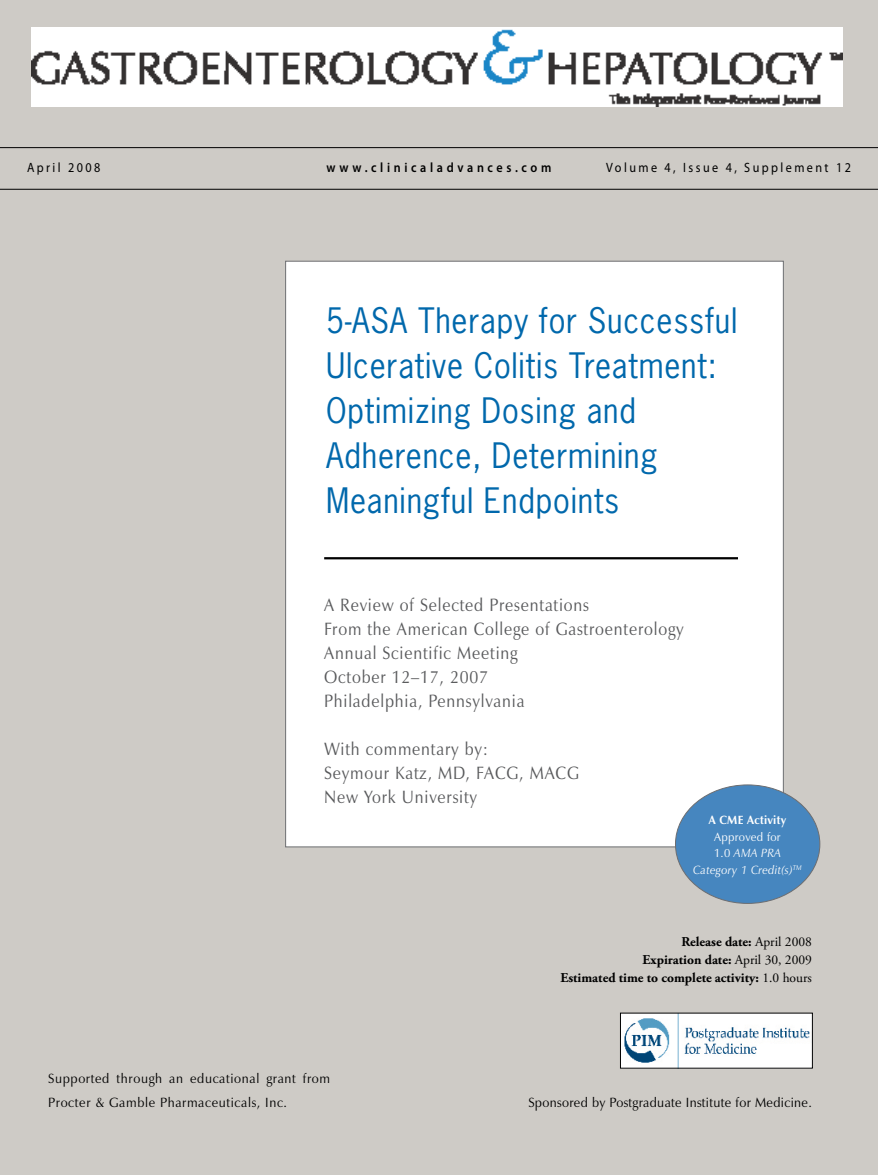
<style>
.page{position:relative;width:878px;height:1175px;background:#fff}
.page>*{position:absolute;margin:0;border:0;box-sizing:border-box;transform-origin:0 0}
.t1{font:33px/45px "News Gothic Std";letter-spacing:.025em;color:#0068ac;scale:.95 1}
.t2{font:18px/24px "Zapf Humanist 601 BT";letter-spacing:.05em;color:#58595b;scale:.9 1}
.t3{font:700 13.5px/18px "Adobe Garamond Pro";color:#000;text-align:right}
.t4{font:13.5px/24px "Zapf Humanist 601 BT";letter-spacing:.05em;color:#000;scale:.95 1}
.t5{font:13.5px "Zapf Humanist 601 BT";letter-spacing:.025em;color:#000;scale:.95 1}
.t6{font:13.5px "Myriad Pro";letter-spacing:.2em;color:#000;scale:.9 1}
.t7{font:600 13.5px "Myriad Pro";letter-spacing:.3em;color:#000;scale:.9 1}
.t8{font:italic 12px/16.5px "Zapf Humanist 601 BT";letter-spacing:.025em;color:#fff;text-align:center;scale:.95 1}
.t9{font:700 12px "Zapf Humanist 601 BT";letter-spacing:.025em;color:#fff;scale:.95 1}
.s1{font-style:normal}
.s2{font-weight:400}
</style>
<div class="page">
<div style="left:0;top:0;width:878px;height:1174px;background:#cecbc6"></div>
<div style="left:285px;top:261px;width:498px;height:586px;background:#fff;border:1px solid #6d6e71"></div>
<hr style="left:0;top:189px;width:878px;height:1px;background:#000">
<img style="left:32px;top:27px;width:810px;height:79px">
<hr style="left:324px;top:557px;width:414px;height:2px;background:#000">
<hr style="left:0;top:147px;width:878px;height:1px;background:#000">
<div style="left:675px;top:785px;width:144px;height:118px;background:#4686bf;border-radius:50%"></div>
<img style="left:622px;top:1014px;width:188px;height:52px">
<p class="t6" style="left:27px;top:159px;width:83px">April 2008</p>
<p class="t7" style="left:326px;top:159px;width:251px">www.clinicaladvances.com</p>
<p class="t6" style="left:606px;top:159px;width:273px">Volume 4, Issue 4, Supplement 12</p>
<h1 class="t1" style="left:326px;top:298px;width:434px">5-ASA Therapy for Successful<br>Ulcerative Colitis Treatment:<br>Optimizing Dosing and<br>Adherence, Determining<br>Meaningful Endpoints</h1>
<p class="t2" style="left:324px;top:593px;width:401px">A Review of Selected Presentations<br>From the American College of Gastroenterology<br>Annual Scientific Meeting<br>October 12–17, 2007<br>Philadelphia, Pennsylvania</p>
<p class="t2" style="left:324px;top:737px;width:284px">With commentary by:<br>Seymour Katz, MD, FACG, MACG<br>New York University</p>
<p class="t9" style="left:708px;top:812px;width:83px">A CME Activity</p>
<p class="t8" style="left:693px;top:828px;width:116px"><span class="s1">Approved for<br>1.0</span> AMA PRA<br>Category 1 Credit(s)<sup>TM</sup></p>
<p class="t4" style="left:48px;top:1066px;width:298px">Supported through an educational grant from<br>Procter &amp; Gamble Pharmaceuticals, Inc.</p>
<p class="t3" style="left:560px;top:932px;width:253px">Release date: <span class="s2">April 2008<br></span>Expiration date: <span class="s2">April 30, 2009<br></span>Estimated time to complete activity: <span class="s2">1.0 hours</span></p>
<p class="t5" style="left:528px;top:1094px;width:300px">Sponsored by Postgraduate Institute for Medicine.</p>
</div>
